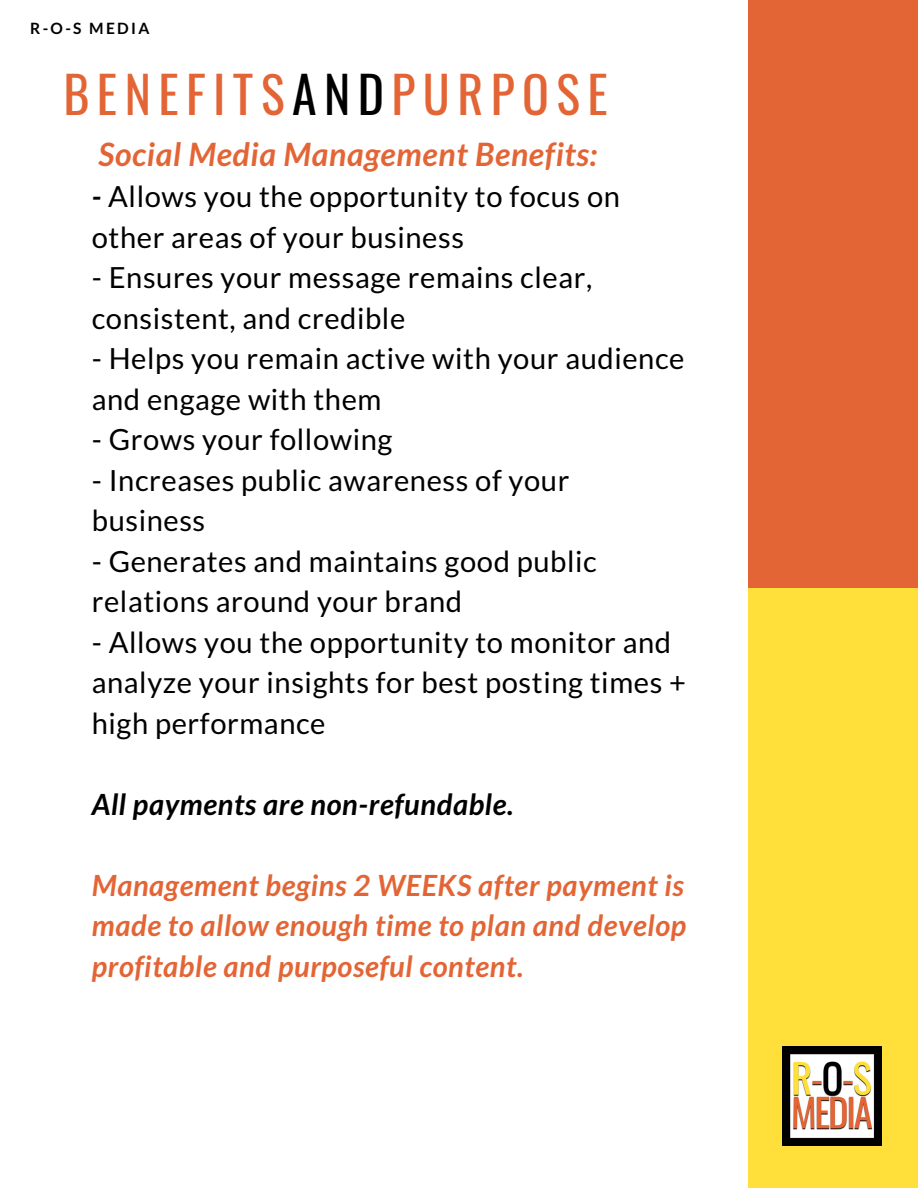
<style>
.page{position:relative;width:918px;height:1188px;background:#fff}
.page>*{position:absolute;margin:0;border:0;box-sizing:border-box;transform-origin:0 0}
.t1{font:49.8px "Oswald";letter-spacing:.15em;color:#e36535}
.t2{font:italic 700 32.1px "Lato";letter-spacing:.02em;color:#e36535}
.t3{font:29.1px/40.5px "Lato";letter-spacing:.02em;color:#000}
.t4{font:italic 700 29.1px/40.5px "Lato";letter-spacing:.02em;color:#e36535;text-align:justify}
.t5{font:italic 700 29.1px "Lato";letter-spacing:.02em;color:#000}
.t6{font:700 15.6px "Lato";letter-spacing:.15em;color:#000}
.s1{color:#000}
.s2{font-weight:700;font-style:italic}
</style>
<div class="page">
<div style="left:749px;top:0;width:169px;height:592px;background:#e36535"></div>
<div style="left:749px;top:589px;width:169px;height:599px;background:#ffdf3a"></div>
<img style="left:782px;top:1047px;width:99px;height:99px">
<p class="t6" style="left:30px;top:19px;width:121px">R-O-S MEDIA</p>
<p class="t1" style="left:63px;top:55px;width:546px">BENEFITS<span class="s1">AND</span>PURPOSE</p>
<p class="t2" style="left:99px;top:134px;width:500px">Social Media Management Benefits:</p>
<p class="t3" style="left:92px;top:176px;width:530px"><span class="s2">-</span> Allows you the opportunity to focus on other areas of your business</p>
<p class="t3" style="left:92px;top:257px;width:502px">- Ensures your message remains clear, consistent, and credible</p>
<p class="t3" style="left:92px;top:338px;width:594px">- Helps you remain active with your audience and engage with them</p>
<p class="t3" style="left:92px;top:419px;width:302px">- Grows your following</p>
<p class="t3" style="left:92px;top:459px;width:479px">- Increases public awareness of your business</p>
<p class="t3" style="left:92px;top:540px;width:506px">- Generates and maintains good public relations around your brand</p>
<p class="t3" style="left:92px;top:621px;width:596px">- Allows you the opportunity to monitor and analyze your insights for best posting times + high performance</p>
<p class="t5" style="left:92px;top:786px;width:423px">All payments are non-refundable.</p>
<p class="t4" style="left:92px;top:864px;width:596px">Management begins 2 WEEKS after payment is made to allow enough time to plan and develop profitable and purposeful content.</p>
</div>
